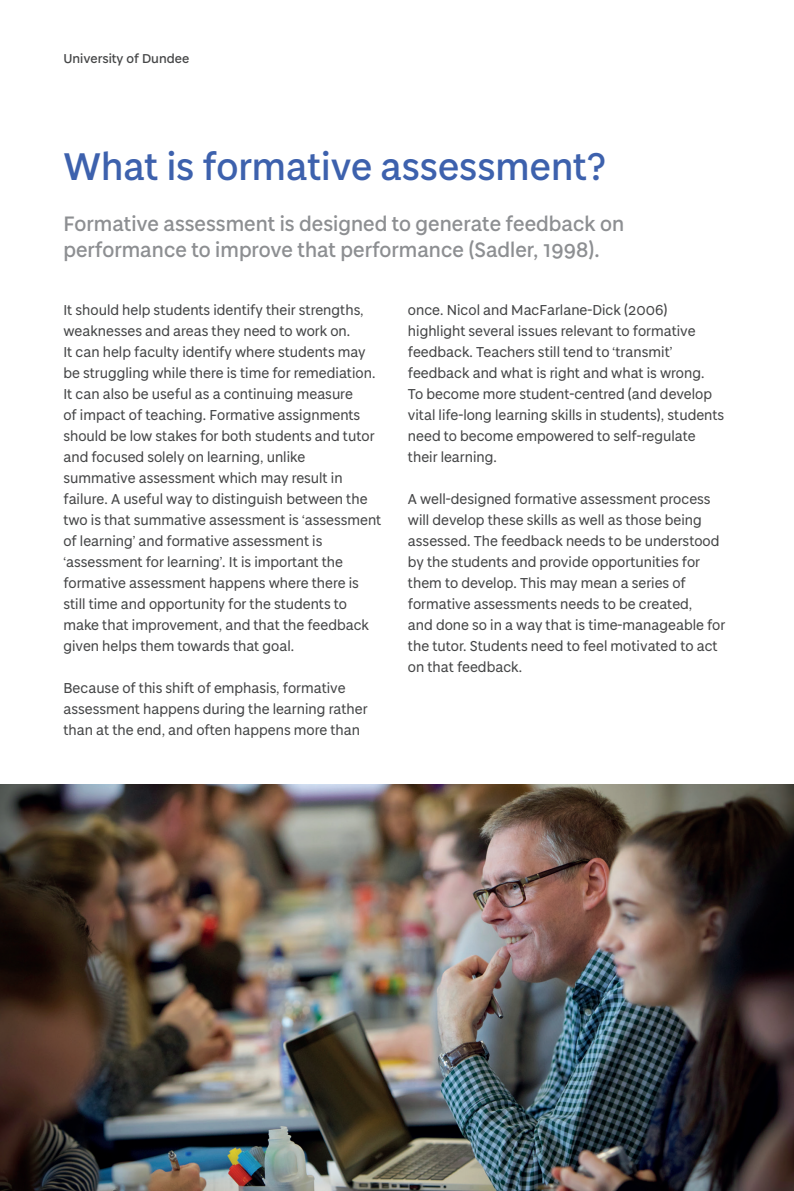
<style>
.page{position:relative;width:794px;height:1191px;background:#fff}
.page>*{position:absolute;margin:0;border:0;box-sizing:border-box;transform-origin:0 0}
.A_Heading{font:500 42px "Baxter Prospectus";color:#3d61ad}
.B_Heading{font:500 22.75px/26.2px "Baxter Prospectus";color:#8d8f92}
.Body_copy{font:15.75px/21px "Baxter Prospectus";color:#454647}
.t1{font:500 14px "Baxter Sans";color:#454647}
</style>
<div class="page">
<img style="left:0;top:784px;width:794px;height:407px">
<p class="t1" style="left:63px;top:49px;width:127px">University of Dundee</p>
<p class="A_Heading" style="left:63px;top:138px;width:544px">What is formative assessment?</p>
<p class="B_Heading" style="left:63px;top:210px;width:562px">Formative assessment is designed to generate feedback on performance to improve that performance (Sadler, 1998).</p>
<p class="Body_copy" style="left:63px;top:299px;width:319px">It should help students identify their strengths, weaknesses and areas they need to work on.<br>It can help faculty identify where students may be struggling while there is time for remediation.<br>It can also be useful as a continuing measure<br>of impact of teaching. Formative assignments should be low stakes for both students and tutor and focused solely on learning, unlike summative assessment which may result in failure. A useful way to distinguish between the two is that summative assessment is ‘assessment of learning’ and formative assessment is ‘assessment for learning’. It is important the formative assessment happens where there is still time and opportunity for the students to make that improvement, and that the feedback given helps them towards that goal.</p>
<p class="Body_copy" style="left:63px;top:677px;width:306px">Because of this shift of emphasis, formative assessment happens during the learning rather than at the end, and often happens more than</p>
<p class="Body_copy" style="left:408px;top:299px;width:318px">once. Nicol and MacFarlane-Dick (2006) highlight several issues relevant to formative feedback. Teachers still tend to ‘transmit’ feedback and what is right and what is wrong.<br>To become more student-centred (and develop vital life-long learning skills in students), students need to become empowered to self-regulate their learning.</p>
<p class="Body_copy" style="left:408px;top:488px;width:319px">A well-designed formative assessment process will develop these skills as well as those being assessed. The feedback needs to be understood by the students and provide opportunities for them to develop. This may mean a series of formative assessments needs to be created,<br>and done so in a way that is time-manageable for the tutor. Students need to feel motivated to act on that feedback.</p>
</div>
